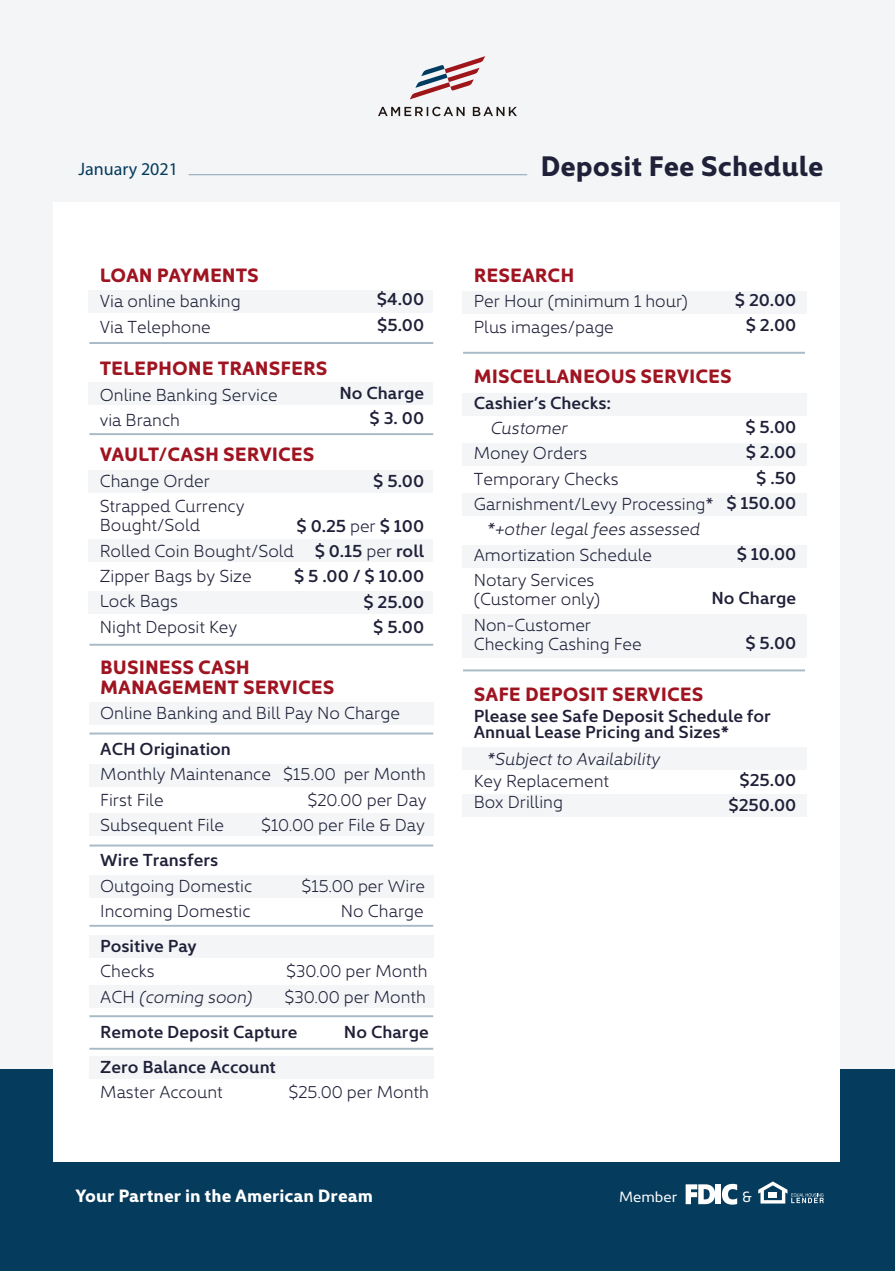
<style>
.page{position:relative;width:895px;height:1271px;background:#fff}
.page>*{position:absolute;margin:0;border:0;box-sizing:border-box;transform-origin:0 0}
.t1{font:700 28.5px "Kyrial Display Pro";color:#202139}
.t2{font:700 19.5px/19.4px "Kyrial Display Pro";color:#9f1421}
.t3{font:700 18px "Kyrial Display Pro";color:#fff}
.t4{font:18px "Myriad Pro";color:#053b5c}
.t5{font:300 17.55px/25.3px "Kyrial Display Pro";color:#202139}
.t6{font:600 17.55px/25.3px "Kyrial Display Pro";color:#202139;text-align:right}
.t7{font:italic 300 17.55px "Kyrial Display Pro";color:#202139}
.t8{font:15px "Kyrial Display Pro";color:#fff}
.s1{font-weight:300}
.s2{font-style:normal}
</style>
<div class="page">
<div style="left:0;top:0;width:894px;height:1270px;background:#f3f5f7"></div>
<div style="left:0;top:1069px;width:894px;height:201px;background:#053b5c"></div>
<div style="left:53px;top:202px;width:786px;height:959px;background:#fff"></div>
<svg style="left:758px;top:1181px;width:65px;height:22px"></svg>
<svg style="left:685px;top:1184px;width:30px;height:19px"></svg>
<div style="left:715px;top:1184px;width:6px;height:19px;background:#fff"></div>
<svg style="left:722px;top:1183px;width:15px;height:21px"></svg>
<div style="left:462px;top:291px;width:344px;height:22px;background:#f3f5f7"></div>
<div style="left:462px;top:392px;width:344px;height:23px;background:#f3f5f7"></div>
<div style="left:462px;top:442px;width:344px;height:23px;background:#f3f5f7"></div>
<div style="left:462px;top:492px;width:344px;height:23px;background:#f3f5f7"></div>
<div style="left:462px;top:544px;width:344px;height:23px;background:#f3f5f7"></div>
<div style="left:462px;top:613px;width:344px;height:44px;background:#f3f5f7"></div>
<div style="left:462px;top:747px;width:344px;height:23px;background:#f3f5f7"></div>
<div style="left:462px;top:793px;width:344px;height:23px;background:#f3f5f7"></div>
<hr style="left:463px;top:352px;width:341px;height:2px;background:#053b5c">
<hr style="left:463px;top:669px;width:341px;height:2px;background:#053b5c">
<div style="left:89px;top:701px;width:344px;height:23px;background:#f3f5f7"></div>
<div style="left:89px;top:764px;width:344px;height:23px;background:#f3f5f7"></div>
<div style="left:89px;top:985px;width:344px;height:23px;background:#f3f5f7"></div>
<div style="left:89px;top:1056px;width:344px;height:23px;background:#f3f5f7"></div>
<div style="left:89px;top:935px;width:344px;height:23px;background:#f3f5f7"></div>
<div style="left:89px;top:874px;width:344px;height:23px;background:#f3f5f7"></div>
<div style="left:89px;top:813px;width:344px;height:23px;background:#f3f5f7"></div>
<hr style="left:89px;top:732px;width:344px;height:2px;background:#053b5c">
<hr style="left:89px;top:643px;width:344px;height:2px;background:#053b5c">
<hr style="left:89px;top:844px;width:344px;height:2px;background:#053b5c">
<hr style="left:89px;top:924px;width:344px;height:2px;background:#053b5c">
<hr style="left:89px;top:1015px;width:344px;height:2px;background:#053b5c">
<hr style="left:89px;top:1047px;width:344px;height:2px;background:#053b5c">
<div style="left:88px;top:290px;width:345px;height:23px;background:#f3f5f7"></div>
<div style="left:88px;top:382px;width:345px;height:23px;background:#f3f5f7"></div>
<div style="left:88px;top:591px;width:345px;height:22px;background:#f3f5f7"></div>
<div style="left:88px;top:539px;width:345px;height:23px;background:#f3f5f7"></div>
<div style="left:88px;top:469px;width:345px;height:23px;background:#f3f5f7"></div>
<hr style="left:89px;top:342px;width:344px;height:2px;background:#053b5c">
<hr style="left:89px;top:433px;width:344px;height:2px;background:#053b5c">
<svg style="left:378px;top:107px;width:138px;height:9px"></svg>
<svg style="left:410px;top:56px;width:75px;height:43px"></svg>
<hr style="left:188px;top:174px;width:339px;height:1px;background:#053b5c">
<p class="t4" style="left:78px;top:157px;width:101px">January 2021</p>
<h1 class="t1" style="left:540px;top:145px;width:285px">Deposit Fee Schedule</h1>
<p class="t2" style="left:100px;top:264px;width:161px">LOAN PAYMENTS</p>
<p class="t5" style="left:100px;top:287px;width:142px">Via online banking<br>Via Telephone</p>
<p class="t2" style="left:100px;top:357px;width:229px">TELEPHONE TRANSFERS</p>
<p class="t5" style="left:100px;top:380px;width:179px">Online Banking Service via Branch</p>
<p class="t2" style="left:100px;top:443px;width:216px">VAULT/CASH SERVICES</p>
<p class="t5" style="left:100px;top:466px;width:146px">Change Order<br>Strapped Currency</p>
<p class="t5" style="left:100px;top:511px;width:196px">Bought/Sold<br>Rolled Coin Bought/Sold<br>Zipper Bags by Size<br>Lock Bags<br>Night Deposit Key</p>
<p class="t6" style="left:377px;top:285px;width:49px;text-align:left">$4.00 $5.00</p>
<p class="t6" style="left:339px;top:379px;width:86px">No Charge $ 3. 00</p>
<p class="t6" style="left:373px;top:467px;width:52px">$ 5.00</p>
<p class="t6" style="left:294px;top:512px;width:131px">$ 0.25 <span class="s1">per</span> $ 100 $ 0.15 <span class="s1">per</span> roll<br>$ 5 .00 / $ 10.00 $ 25.00<br>$ 5.00</p>
<p class="t2" style="left:100px;top:656px;width:235px">BUSINESS CASH<br>MANAGEMENT SERVICES</p>
<p class="t5" style="left:100px;top:698px;width:301px">Online Banking and Bill Pay No Charge</p>
<p class="t6" style="left:100px;top:735px;width:132px">ACH Origination</p>
<p class="t5" style="left:100px;top:759px;width:327px">Monthly Maintenance $15.00 per Month<br>First File</p>
<p class="t5" style="left:307px;top:785px;width:121px">$20.00 per Day</p>
<p class="t5" style="left:100px;top:810px;width:125px">Subsequent File</p>
<p class="t5" style="left:261px;top:810px;width:165px">$10.00 per File &amp; Day</p>
<p class="t6" style="left:100px;top:846px;width:119px">Wire Transfers</p>
<p class="t5" style="left:100px;top:871px;width:153px">Outgoing Domestic</p>
<p class="t5" style="left:301px;top:871px;width:125px">$15.00 per Wire</p>
<p class="t5" style="left:100px;top:896px;width:152px">Incoming Domestic</p>
<p class="t5" style="left:341px;top:896px;width:84px">No Charge</p>
<p class="t6" style="left:100px;top:932px;width:98px">Positive Pay</p>
<p class="t5" style="left:100px;top:956px;width:56px">Checks</p>
<p class="t5" style="left:286px;top:956px;width:143px">$30.00 per Month</p>
<p class="t7" style="left:100px;top:983px;width:153px"><span class="s2">ACH</span> (coming soon)</p>
<p class="t5" style="left:284px;top:982px;width:143px">$30.00 per Month</p>
<p class="t6" style="left:100px;top:1018px;width:199px">Remote Deposit Capture</p>
<p class="t6" style="left:344px;top:1018px;width:86px">No Charge</p>
<p class="t6" style="left:100px;top:1053px;width:177px">Zero Balance Account</p>
<p class="t5" style="left:100px;top:1077px;width:124px">Master Account</p>
<p class="t5" style="left:288px;top:1077px;width:142px">$25.00 per Month</p>
<p class="t2" style="left:473px;top:264px;width:102px">RESEARCH</p>
<p class="t5" style="left:473px;top:287px;width:215px">Per Hour (minimum 1 hour)<br>Plus images/page</p>
<p class="t2" style="left:473px;top:365px;width:259px">MISCELLANEOUS SERVICES</p>
<p class="t6" style="left:473px;top:389px;width:139px">Cashier’s Checks:</p>
<p class="t7" style="left:490px;top:414px;width:78px">Customer</p>
<p class="t5" style="left:473px;top:439px;width:241px">Money Orders<br>Temporary Checks<br>Garnishment/Levy Processing*</p>
<p class="t7" style="left:486px;top:516px;width:215px">*+other legal fees assessed</p>
<p class="t5" style="left:473px;top:540px;width:180px">Amortization Schedule<br>Notary Services</p>
<p class="t5" style="left:473px;top:585px;width:128px">(Customer only)<br>Non-Customer</p>
<p class="t5" style="left:473px;top:629px;width:169px">Checking Cashing Fee</p>
<p class="t2" style="left:473px;top:683px;width:231px">SAFE DEPOSIT SERVICES</p>
<p class="t6" style="left:473px;top:707px;width:298px;line-height:15.5px;text-align:left">Please see Safe Deposit Schedule for<br>Annual Lease Pricing and Sizes*</p>
<p class="t7" style="left:486px;top:746px;width:175px">*Subject to Availability</p>
<p class="t5" style="left:473px;top:768px;width:137px;line-height:21.5px">Key Replacement<br>Box Drilling</p>
<p class="t6" style="left:734px;top:286px;width:63px">$ 20.00 $ 2.00</p>
<p class="t6" style="left:726px;top:413px;width:71px">$ 5.00<br>$ 2.00<br>$ .50<br>$ 150.00</p>
<p class="t6" style="left:736px;top:540px;width:61px">$ 10.00</p>
<p class="t6" style="left:711px;top:584px;width:86px">No Charge</p>
<p class="t6" style="left:745px;top:629px;width:52px">$ 5.00</p>
<p class="t6" style="left:728px;top:765px;width:69px">$25.00 $250.00</p>
<p class="t3" style="left:75px;top:1182px;width:299px">Your Partner in the American Dream</p>
<p class="t8" style="left:618px;top:1186px;width:60px">Member</p>
<p class="t8" style="left:742px;top:1186px;width:11px">&amp;</p>
</div>
